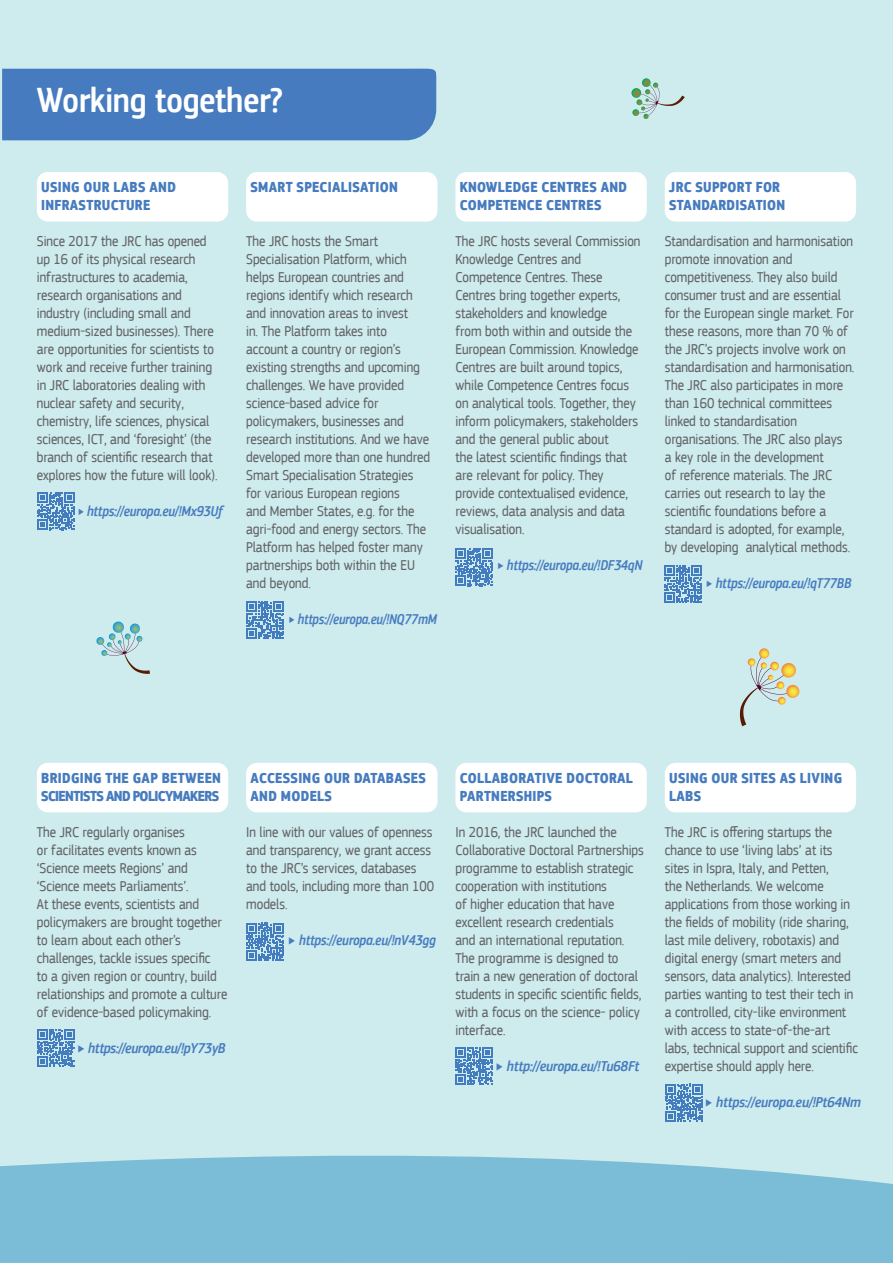
<style>
.page{position:relative;width:893px;height:1263px;background:#ceebee}
.page>*{position:absolute;margin:0;border:0;box-sizing:border-box;transform-origin:0 0}
.t1{font:500 36px "EC Square Sans Cond Pro";color:#fff}
.t2{font:15px/18px "EC Square Sans Cond Pro";color:#636466}
.t3{font:700 15px/18px "EC Square Sans Cond Pro";letter-spacing:.02em;color:#467cbf}
.t4{font:15px "EC Square Sans Cond Pro Medium Itali";color:#467cbf}
.t5{font:15px "EC Square Sans Cond Pro Medium Itali";color:#467cbf;scale:.95 1}
.t6{font:700 15px/18px "EC Square Sans Cond Pro";letter-spacing:-.04em;color:#467cbf}
.t7{font:15px "EC Square Sans Cond Pro Medium Itali";color:#467cbf;scale:.96 1}
.s1{font-family:"EC Square Sans Cond Pro";font-weight:700}
</style>
<div class="page">
<div style="left:2px;top:68px;width:435px;height:72px;background:#467cbf"></div>
<div style="left:37px;top:172px;width:191px;height:50px;background:#fff;border-radius:11px"></div>
<div style="left:455px;top:172px;width:192px;height:50px;background:#fff;border-radius:11px"></div>
<div style="left:246px;top:172px;width:191px;height:50px;background:#fff;border-radius:11px"></div>
<div style="left:665px;top:172px;width:191px;height:50px;background:#fff;border-radius:11px"></div>
<div style="left:37px;top:763px;width:191px;height:49px;background:#fff;border-radius:11px"></div>
<div style="left:246px;top:763px;width:191px;height:49px;background:#fff;border-radius:11px"></div>
<div style="left:455px;top:763px;width:192px;height:49px;background:#fff;border-radius:11px"></div>
<svg style="left:740px;top:648px;width:60px;height:78px"></svg>
<svg style="left:96px;top:621px;width:54px;height:53px"></svg>
<svg style="left:631px;top:78px;width:54px;height:41px"></svg>
<svg style="left:37px;top:493px;width:37px;height:37px"></svg>
<svg style="left:246px;top:601px;width:38px;height:37px"></svg>
<svg style="left:455px;top:549px;width:38px;height:37px"></svg>
<svg style="left:664px;top:565px;width:38px;height:38px"></svg>
<svg style="left:37px;top:1029px;width:37px;height:37px"></svg>
<svg style="left:246px;top:923px;width:38px;height:37px"></svg>
<svg style="left:455px;top:1047px;width:38px;height:38px"></svg>
<svg style="left:665px;top:1084px;width:37px;height:37px"></svg>
<svg style="left:0;top:1155px;width:893px;height:108px;fill:#7bbdd6"></svg>
<div style="left:665px;top:763px;width:191px;height:49px;background:#fff;border-radius:11px"></div>
<h1 class="t1" style="left:37px;top:79px;width:247px">Working together?</h1>
<p class="t3" style="left:41px;top:178px;width:136px">USING OUR LABS AND<br>INFRASTRUCTURE</p>
<p class="t2" style="left:37px;top:232px;width:182px">Since 2017 the JRC has opened up 16 of its physical research infrastructures to academia, research organisations and industry (including small and medium-sized businesses). There are opportunities for scientists to work and receive further training in JRC laboratories dealing with nuclear safety and security, chemistry, life sciences, physical sciences, ICT, and ‘foresight’ (the branch of scientific research that explores how the future will look).</p>
<p class="t5" style="left:77px;top:502px;width:155px">‣ https://europa.eu/!Mx93Uf</p>
<p class="t3" style="left:251px;top:178px;width:149px">SMART SPECIALISATION</p>
<p class="t2" style="left:246px;top:232px;width:185px">The JRC hosts the Smart<br>Specialisation Platform, which helps European countries and regions identify which research and innovation areas to invest<br>in. The Platform takes into account a country or region’s existing strengths and upcoming challenges. We have provided science-based advice for policymakers, businesses and research institutions. And we have developed more than one hundred<br>Smart Specialisation Strategies for various European regions<br>and Member States, e.g. for the agri-food and energy sectors. The<br>Platform has helped foster many partnerships both within the EU and beyond.</p>
<p class="t5" style="left:288px;top:610px;width:158px">‣ https://europa.eu/!NQ77mM</p>
<p class="t3" style="left:460px;top:178px;width:169px">KNOWLEDGE CENTRES AND<br>COMPETENCE CENTRES</p>
<p class="t2" style="left:455px;top:232px;width:187px">The JRC hosts several Commission<br>Knowledge Centres and<br>Competence Centres. These<br>Centres bring together experts, stakeholders and knowledge<br>from both within and outside the<br>European Commission. Knowledge<br>Centres are built around topics, while Competence Centres focus on analytical tools. Together, they inform policymakers, stakeholders and the general public about<br>the latest scientific findings that are relevant for policy. They provide contextualised evidence, reviews, data analysis and data visualisation.</p>
<p class="t4" style="left:497px;top:556px;width:147px">‣ https://europa.eu/!DF34qN</p>
<p class="t3" style="left:669px;top:178px;width:118px">JRC SUPPORT FOR<br>STANDARDISATION</p>
<p class="t2" style="left:665px;top:232px;width:191px">Standardisation and harmonisation promote innovation and competitiveness. They also build consumer trust and are essential for the European single market. For these reasons, more than 70 % of the JRC’s projects involve work on standardisation and harmonisation.<br>The JRC also participates in more than 160 technical committees linked to standardisation organisations. The JRC also plays<br>a key role in the development<br>of reference materials. The JRC carries out research to lay the scientific foundations before a standard is adopted, for example, by developing analytical methods.</p>
<p class="t4" style="left:706px;top:574px;width:147px">‣ https://europa.eu/!qT77BB</p>
<p class="t6" style="left:41px;top:769px;width:181px">BRIDGING THE GAP BETWEEN<br>SCIENTISTS AND POLICYMAKERS</p>
<p class="t2" style="left:37px;top:823px;width:192px">The JRC regularly organises<br>or facilitates events known as ‘Science meets Regions’ and ‘Science meets Parliaments’.<br>At these events, scientists and policymakers are brought together to learn about each other’s challenges, tackle issues specific<br>to a given region or country, build relationships and promote a culture of evidence-based policymaking.</p>
<p class="t4" style="left:77px;top:1039px;width:150px"><span class="s1">‣</span> https://europa.eu/!pY73yB</p>
<p class="t3" style="left:251px;top:769px;width:177px">ACCESSING OUR DATABASES<br>AND MODELS</p>
<p class="t2" style="left:246px;top:823px;width:189px">In line with our values of openness and transparency, we grant access to the JRC’s services, databases and tools, including more than 100 models.</p>
<p class="t7" style="left:288px;top:931px;width:155px"><span class="s1">‣</span> https://europa.eu/!nV43gg</p>
<p class="t3" style="left:460px;top:769px;width:175px">COLLABORATIVE DOCTORAL<br>PARTNERSHIPS</p>
<p class="t2" style="left:455px;top:823px;width:190px">In 2016, the JRC launched the<br>Collaborative Doctoral Partnerships programme to establish strategic cooperation with institutions<br>of higher education that have excellent research credentials<br>and an international reputation.<br>The programme is designed to train a new generation of doctoral students in specific scientific fields, with a focus on the science- policy interface.</p>
<p class="t4" style="left:496px;top:1057px;width:145px"><span class="s1">‣</span> http://europa.eu/!Tu68Ft</p>
<p class="t3" style="left:669px;top:769px;width:174px">USING OUR SITES AS LIVING<br>LABS</p>
<p class="t2" style="left:665px;top:823px;width:195px">The JRC is offering startups the chance to use ‘living labs’ at its sites in Ispra, Italy, and Petten,<br>the Netherlands. We welcome applications from those working in the fields of mobility (ride sharing, last mile delivery, robotaxis) and digital energy (smart meters and sensors, data analytics). Interested parties wanting to test their tech in a controlled, city-like environment with access to state-of-the-art labs, technical support and scientific expertise should apply here.</p>
<p class="t4" style="left:705px;top:1093px;width:157px"><span class="s1">‣</span> https://europa.eu/!Pt64Nm</p>
</div>
